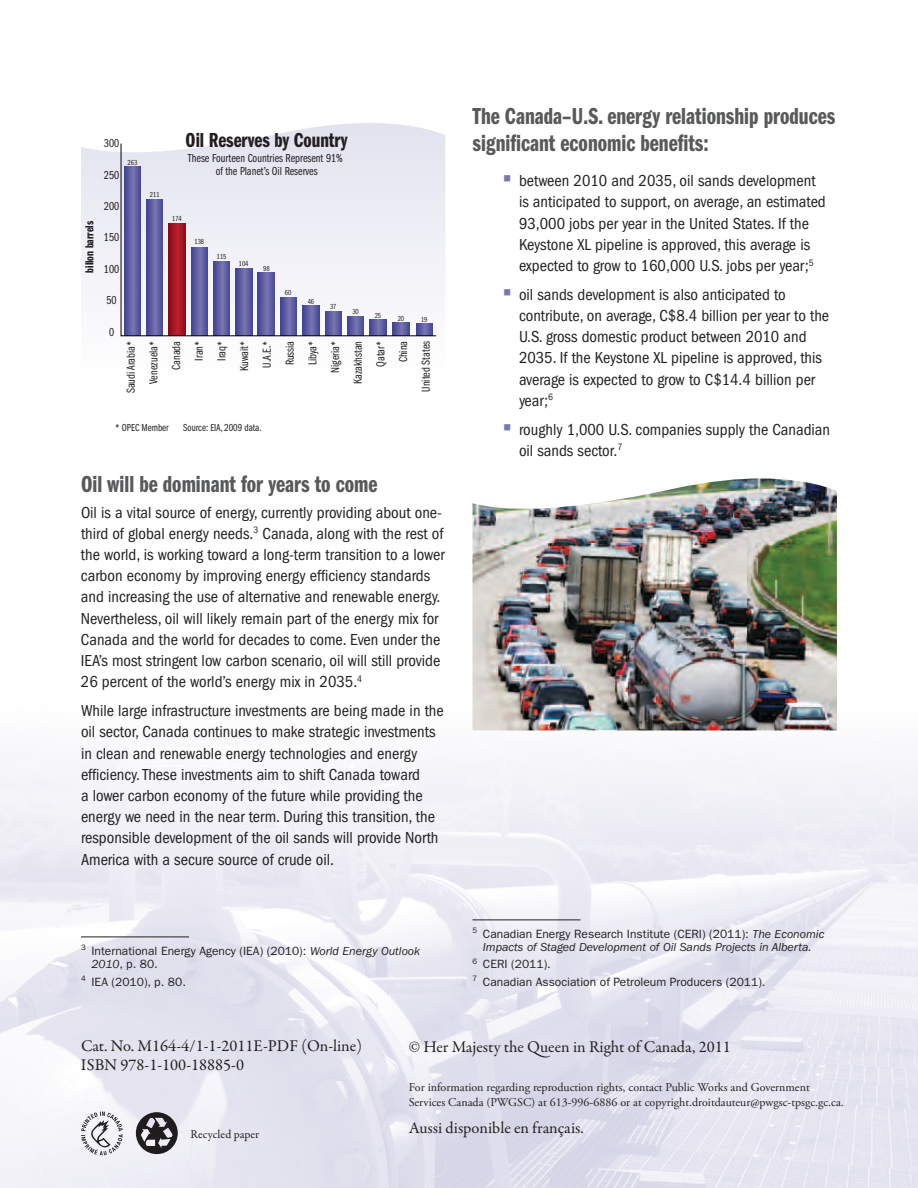
<style>
.page{position:relative;width:918px;height:1188px;background:#fff}
.page>*{position:absolute;margin:0;border:0;box-sizing:border-box;transform-origin:0 0}
.subhead_master{font:24px/27px "ITC Franklin Gothic Std Dm Cp";color:#58595b}
.t1{font:21px "ITC Franklin Gothic Std Dm Cp";color:#231f20}
.body{font:condensed 16.5px/21.1px "ITC Franklin Gothic Std";color:#231f20}
.indents_master_purpl{font:condensed 16.5px/21.1px "ITC Franklin Gothic Std";color:#231f20}
.copy{font:16.5px/19.5px "Garamond Premr Pro";color:#231f20}
.t2{font:12px/22.6px "ITC Franklin Gothic Std Bk Cp";color:#231f20;text-align:right}
.mandatory_text{font:12px/15px "Adobe Garamond Pro";color:#231f20}
.t3{font:12px/13.5px "ITC Franklin Gothic Std";color:#231f20}
.t4{font:italic 12px/13.5px "ITC Franklin Gothic Std";color:#231f20;text-align:center}
.t5{font:12px "Garamond Premr Pro";letter-spacing:.005em;color:#231f20}
.t6{font:12px "ITC Franklin Gothic Std Dm Cp";color:#231f20}
.t7{font:10.5px "ITC Franklin Gothic Std Bk Cp";color:#231f20}
.t8{font:7.5px "ITC Franklin Gothic Std Bk Cp";color:#231f20}
.s1{font-style:italic}
.s2{color:#7977b1}
.s3{font-style:normal}
</style>
<div class="page">
<svg style="left:81px;top:123px;width:365px;height:164px"></svg>
<img style="left:0;top:730px;width:918px;height:458px">
<svg style="left:81px;top:1112px;width:42px;height:43px"></svg>
<svg style="left:136px;top:1112px;width:42px;height:42px"></svg>
<svg style="left:134px;top:1115px;width:40px;height:40px"></svg>
<svg style="left:120px;top:143px;width:317px;height:194px"></svg>
<img style="left:472px;top:479px;width:365px;height:251px">
<hr style="left:81px;top:937px;width:108px;height:1px;background:#231f20">
<hr style="left:472px;top:920px;width:108px;height:1px;background:#231f20">
<p class="t6" style="left:83px;top:273px;width:53px;rotate:-90deg">billon barrels</p>
<p class="t2" style="left:104px;top:132px;width:17px">300</p>
<p class="t2" style="left:104px;top:164px;width:17px">250</p>
<p class="t2" style="left:104px;top:195px;width:17px">200</p>
<p class="t2" style="left:104px;top:226px;width:17px">150</p>
<p class="t2" style="left:104px;top:258px;width:17px">100</p>
<p class="t2" style="left:106px;top:289px;width:12px">50</p>
<p class="t2" style="left:109px;top:321px;width:7px">0</p>
<p class="t8" style="left:128px;top:158px;width:11px">263</p>
<p class="t8" style="left:150px;top:191px;width:11px">211</p>
<p class="t1" style="left:186px;top:128px;width:163px">Oil Reserves by Country</p>
<p class="t2" style="left:188px;top:152px;width:156px;line-height:13.2px;text-align:center">These Fourteen Countries Represent 91% of the Planet’s Oil Reserves</p>
<p class="t8" style="left:172px;top:215px;width:11px">174</p>
<p class="t8" style="left:195px;top:237px;width:11px">138</p>
<p class="t8" style="left:217px;top:253px;width:11px">115</p>
<p class="t8" style="left:239px;top:260px;width:11px">104</p>
<p class="t8" style="left:263px;top:265px;width:8px">98</p>
<p class="t8" style="left:285px;top:289px;width:8px">60</p>
<p class="t8" style="left:308px;top:297px;width:8px">46</p>
<p class="t8" style="left:330px;top:302px;width:8px">37</p>
<p class="t8" style="left:352px;top:308px;width:8px">30</p>
<p class="t8" style="left:375px;top:311px;width:8px">25</p>
<p class="t8" style="left:398px;top:314px;width:8px">20</p>
<p class="t8" style="left:421px;top:315px;width:8px">19</p>
<p class="t2" style="left:120px;top:393px;width:54px;rotate:-90deg">Saudi Arabia*<br>Venezuela*<br>Canada<br>Iran*<br>Iraq*<br>Kuwait*<br>U.A.E.*<br>Russia<br>Libya*<br>Nigeria*<br>Kazakhstan<br>Qatar*<br>China<br>United States</p>
<p class="t7" style="left:115px;top:421px;width:55px">* OPEC Member</p>
<p class="t7" style="left:183px;top:421px;width:80px">Source: EIA, 2009 data.</p>
<h4 class="subhead_master" style="left:81px;top:471px;width:298px">Oil will be dominant for years to come</h4>
<p class="body" style="left:81px;top:502px;width:365px">Oil is a vital source of energy, currently providing about one&shy;third of global energy needs.<sup>3</sup> Canada, along with the rest of the world, is working toward a long-term transition to a lower carbon economy by improving energy efficiency standards and increasing the use of alternative and renewable energy.<br>Nevertheless, oil will likely remain part of the energy mix for Canada and the world for decades to come. Even under the IEA’s most stringent low carbon scenario, oil will still provide 26 percent of the world’s energy mix in 2035.<sup>4</sup></p>
<p class="body" style="left:81px;top:700px;width:364px">While large infrastructure investments are being made in the oil sector, Canada continues to make strategic investments in clean and renewable energy technologies and energy efficiency. These investments aim to shift Canada toward<br>a lower carbon economy of the future while providing the energy we need in the near term. During this transition, the responsible development of the oil sands will provide North America with a secure source of crude oil.</p>
<p class="t3" style="left:91px;top:944px;width:330px;text-indent:-10px"><sup>3</sup> International Energy Agency (IEA) (2010): <span class="s1">World Energy Outlook<br>2010</span>, p. 80.</p>
<p class="t3" style="left:81px;top:975px;width:106px"><sup>4</sup> IEA (2010), p. 80.</p>
<h4 class="subhead_master" style="left:472px;top:103px;width:364px">The Canada–U.S. energy relationship produces significant economic benefits:</h4>
<p class="indents_master_purpl" style="left:519px;top:170px;width:308px;text-indent:-17px"><span class="s2">▪</span> between 2010 and 2035, oil sands development is anticipated to support, on average, an estimated 93,000 jobs per year in the United States. If the Keystone XL pipeline is approved, this average is expected to grow to 160,000 U.S. jobs per year;<sup>5</sup></p>
<p class="indents_master_purpl" style="left:519px;top:284px;width:312px;text-indent:-17px"><span class="s2">▪</span> oil sands development is also anticipated to contribute, on average, C$8.4 billion per year to the U.S. gross domestic product between 2010 and 2035. If the Keystone XL pipeline is approved, this average is expected to grow to C$14.4 billion per year;<sup>6</sup></p>
<p class="indents_master_purpl" style="left:519px;top:419px;width:313px;text-indent:-17px"><span class="s2">▪</span> roughly 1,000 U.S. companies supply the Canadian oil sands sector.<sup>7</sup></p>
<p class="t4" style="left:472px;top:927px;width:353px"><sup>5</sup> <span class="s3">Canadian Energy Research Institute (CERI) (2011):</span> The Economic<br>Impacts of Staged Development of Oil Sands Projects in Alberta.</p>
<p class="t3" style="left:472px;top:956px;width:295px;line-height:17px"><sup>6</sup> CERI (2011).<br><sup>7</sup> Canadian Association of Petroleum Producers (2011).</p>
<p class="copy" style="left:81px;top:1036px;width:282px">Cat. No. M164-4/1-1-2011E-PDF (On-line)<br>ISBN 978-1-100-18885-0</p>
<p class="copy" style="left:409px;top:1038px;width:323px">© Her Majesty the Queen in Right of Canada, 2011</p>
<p class="mandatory_text" style="left:409px;top:1081px;width:437px">For information regarding reproduction rights, contact Public Works and Government<br>Services Canada (PWGSC) at 613-996-6886 or at copyright.droitdauteur@pwgsc-tpsgc.gc.ca.</p>
<p class="copy" style="left:409px;top:1119px;width:177px">Aussi disponible en français.</p>
<p class="t5" style="left:190px;top:1127px;width:70px">Recycled paper</p>
</div>
